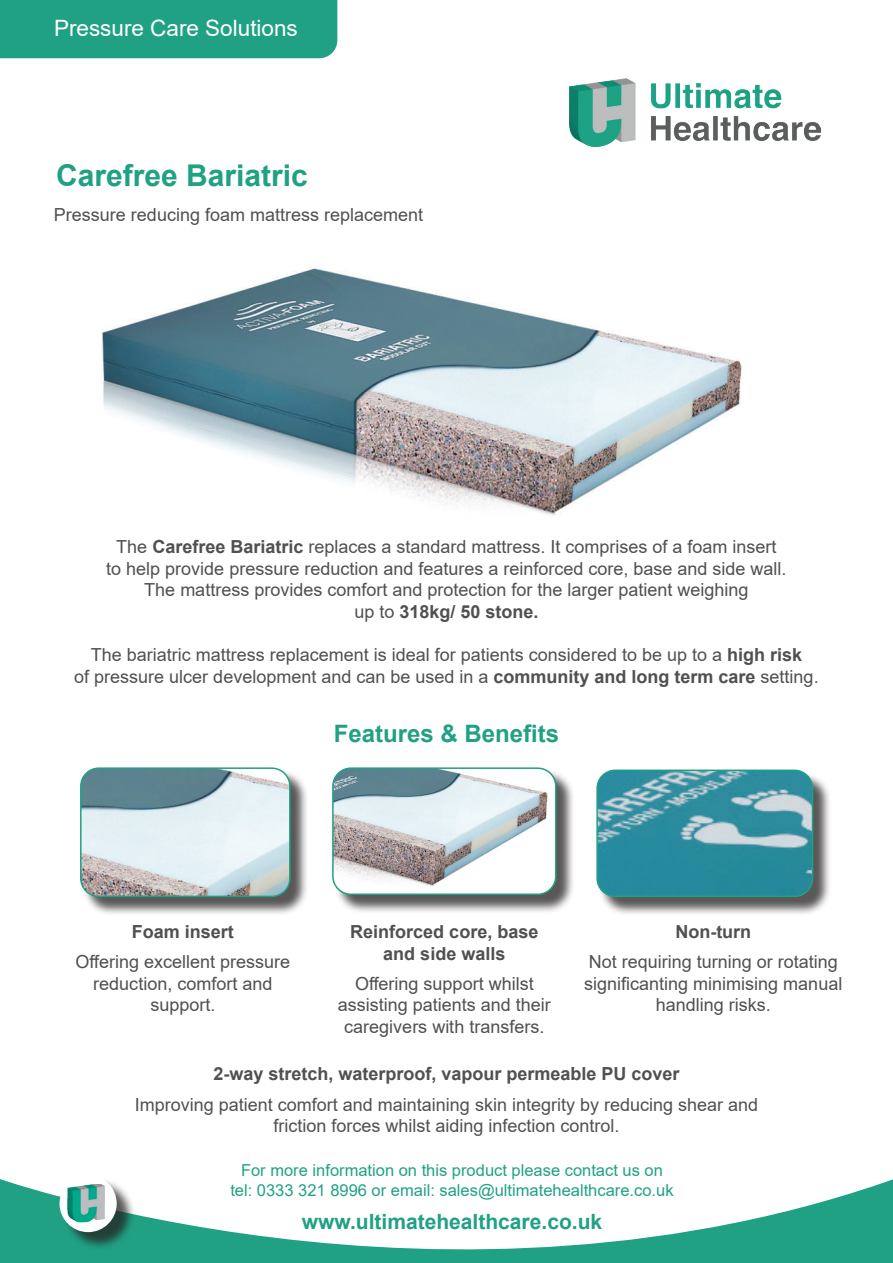
<style>
.page{position:relative;width:893px;height:1263px;background:#fff}
.page>*{position:absolute;margin:0;border:0;box-sizing:border-box;transform-origin:0 0}
.t1{font:700 30px "Arial";color:#20a184}
.t2{font:700 24px "Arial";color:#20a184}
.t3{font:22.5px "Arial";color:#fff}
.t4{font:700 21px "Arial";color:#20a184}
.t5{font:18px/21.6px "Arial";color:#505052;text-align:center}
.t6{font:700 18px/21.6px "Arial";color:#505052;text-align:center}
.t7{font:16.5px/19.8px "Arial";color:#20a184;text-align:center}
.s1{font-weight:700}
</style>
<div class="page">
<img style="left:102px;top:268px;width:640px;height:247px">
<div style="left:0;top:0;width:337px;height:58px;background:#20a184"></div>
<svg style="left:0;top:1179px;width:893px;height:84px"></svg>
<img style="left:570px;top:79px;width:251px;height:68px">
<div style="left:62px;top:1177px;width:73px;height:74px;background:#231f20;opacity:.75"></div>
<div style="left:60px;top:1175px;width:57px;height:57px;background:#fff;border-radius:50%"></div>
<img style="left:67px;top:1184px;width:40px;height:38px">
<div style="left:82px;top:770px;width:227px;height:146px;background:#231f20;opacity:.75"></div>
<img style="left:81px;top:770px;width:209px;height:126px">
<div style="left:80px;top:767px;width:211px;height:130px;border:2px solid #20a184;border-radius:18px"></div>
<div style="left:334px;top:770px;width:241px;height:144px;background:#231f20;opacity:.75"></div>
<img style="left:334px;top:770px;width:222px;height:124px">
<div style="left:332px;top:767px;width:224px;height:128px;border:2px solid #20a184;border-radius:18px"></div>
<div style="left:599px;top:772px;width:233px;height:144px;background:#231f20;opacity:.75"></div>
<img style="left:599px;top:772px;width:213px;height:124px">
<div style="left:596px;top:769px;width:217px;height:128px;border:2px solid #20a184;border-radius:18px"></div>
<p class="t3" style="left:54px;top:12px;width:245px">Pressure Care Solutions</p>
<h1 class="t1" style="left:56px;top:154px;width:253px">Carefree Bariatric</h1>
<p class="t5" style="left:54px;top:204px;width:371px">Pressure reducing foam mattress replacement</p>
<p class="t5" style="left:106px;top:536px;width:682px">The <span class="s1">Carefree Bariatric</span> replaces a standard mattress. It comprises of a foam insert<br>to help provide pressure reduction and features a reinforced core, base and side wall.<br>The mattress provides comfort and protection for the larger patient weighing<br>up to <span class="s1">318kg/ 50 stone.</span></p>
<p class="t5" style="left:74px;top:644px;width:746px">The bariatric mattress replacement is ideal for patients considered to be up to a <span class="s1">high risk<br></span>of pressure ulcer development and can be used in a <span class="s1">community and long term care</span> setting.</p>
<h2 class="t2" style="left:334px;top:717px;width:227px">Features &amp; Benefits</h2>
<p class="t6" style="left:132px;top:921px;width:104px">Foam insert</p>
<p class="t5" style="left:75px;top:951px;width:216px">Offering excellent pressure reduction, comfort and support.</p>
<p class="t6" style="left:350px;top:921px;width:190px">Reinforced core, base and side walls</p>
<p class="t5" style="left:338px;top:972px;width:215px">Offering support whilst assisting patients and their caregivers with transfers.</p>
<p class="t6" style="left:675px;top:921px;width:77px">Non-turn</p>
<p class="t5" style="left:584px;top:951px;width:260px">Not requiring turning or rotating significanting minimising manual handling risks.</p>
<p class="t6" style="left:213px;top:1063px;width:468px">2-way stretch, waterproof, vapour permeable PU cover</p>
<p class="t5" style="left:135px;top:1093px;width:625px">Improving patient comfort and maintaining skin integrity by reducing shear and friction forces whilst aiding infection control.</p>
<p class="t7" style="left:230px;top:1160px;width:445px">For more information on this product please contact us on tel: 0333 321 8996 or email: sales@ultimatehealthcare.co.uk</p>
<p class="t4" style="left:302px;top:1207px;width:302px">www.ultimatehealthcare.co.uk</p>
</div>
